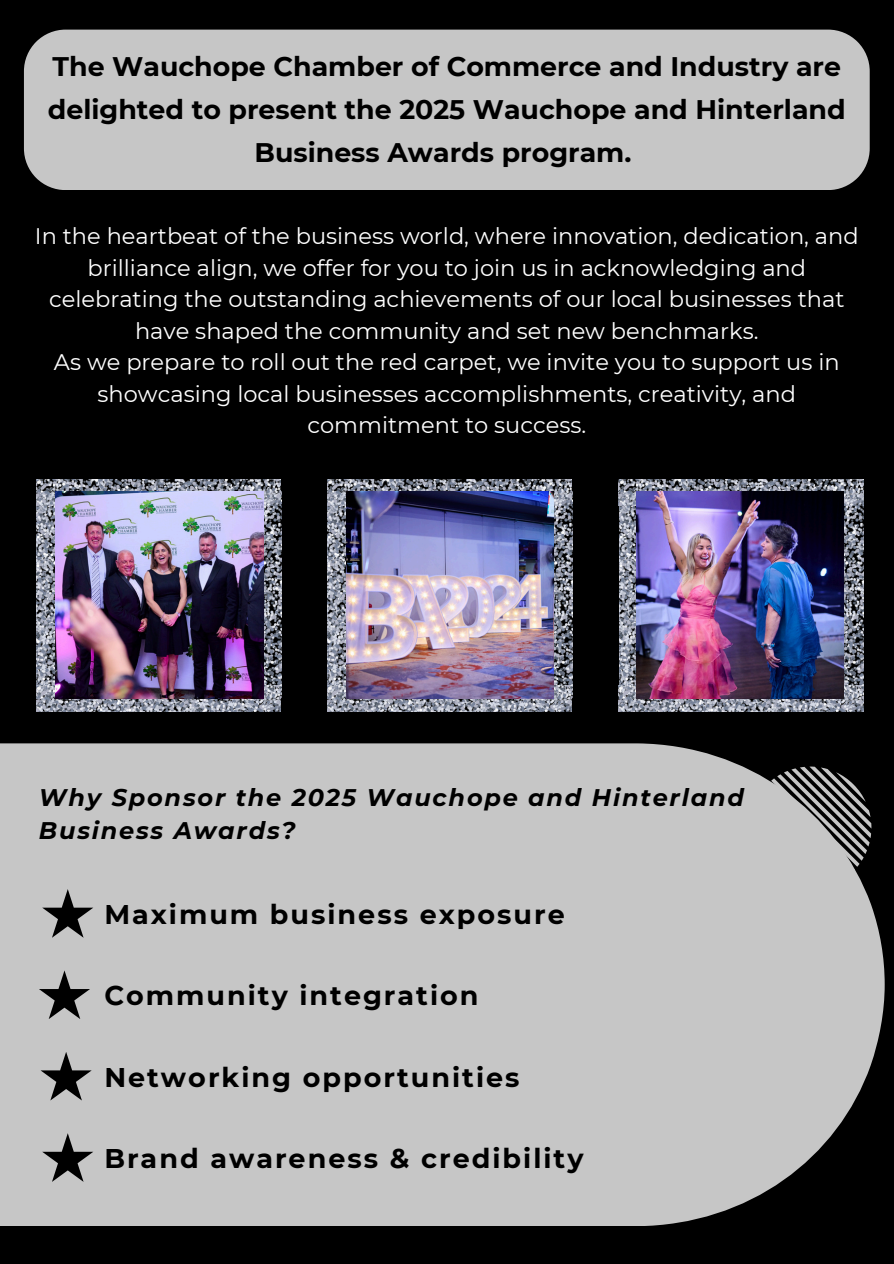
<style>
.page{position:relative;width:894px;height:1264px;background:#fff}
.page>*{position:absolute;margin:0;border:0;box-sizing:border-box;transform-origin:0 0}
.t1{font:700 27px "Montserrat";letter-spacing:.075em;color:#000}
.t2{font:700 26.85px/42.8px "Montserrat";color:#000;text-align:center}
.t3{font:italic 700 24px/32.7px "Montserrat";letter-spacing:.075em;color:#000}
.t4{font:22.5px/31.5px "Montserrat";color:#fff;text-align:center}
</style>
<div class="page">
<div style="left:0;top:0;width:893px;height:1263px;background:#000"></div>
<div style="left:0;top:743px;width:884px;height:483px;background:#c6c6c6"></div>
<svg style="left:42px;top:889px;width:51px;height:48px"></svg>
<svg style="left:39px;top:970px;width:51px;height:49px"></svg>
<svg style="left:41px;top:1051px;width:51px;height:49px"></svg>
<svg style="left:42px;top:1133px;width:51px;height:48px"></svg>
<img style="left:37px;top:505px;width:19px;height:181px">
<img style="left:263px;top:492px;width:18px;height:207px">
<img style="left:36px;top:479px;width:244px;height:26px">
<img style="left:36px;top:686px;width:244px;height:26px">
<img style="left:56px;top:492px;width:207px;height:207px">
<img style="left:328px;top:505px;width:18px;height:181px">
<img style="left:553px;top:492px;width:19px;height:207px">
<img style="left:327px;top:479px;width:244px;height:26px">
<img style="left:327px;top:686px;width:244px;height:26px">
<img style="left:346px;top:492px;width:207px;height:207px">
<img style="left:619px;top:505px;width:17px;height:181px">
<img style="left:843px;top:492px;width:20px;height:207px">
<img style="left:618px;top:479px;width:244px;height:26px">
<img style="left:618px;top:686px;width:244px;height:26px">
<img style="left:636px;top:492px;width:207px;height:207px">
<svg style="left:749px;top:766px;width:122px;height:122px"></svg>
<div style="left:24px;top:30px;width:845px;height:160px;background:#c6c6c6"></div>
<p class="t2" style="left:48px;top:45px;width:799px">The Wauchope Chamber of Commerce and Industry are delighted to present the 2025 Wauchope and Hinterland<br>Business Awards program.</p>
<p class="t4" style="left:35px;top:220px;width:825px">In the heartbeat of the business world, where innovation, dedication, and brilliance align, we offer for you to join us in acknowledging and celebrating the outstanding achievements of our local businesses that have shaped the community and set new benchmarks.</p>
<p class="t4" style="left:54px;top:346px;width:787px">As we prepare to roll out the red carpet, we invite you to support us in showcasing local businesses accomplishments, creativity, and commitment to success.</p>
<p class="t3" style="left:39px;top:781px;width:706px">Why Sponsor the 2025 Wauchope and Hinterland<br>Business Awards?</p>
<p class="t1" style="left:104px;top:897px;width:462px">Maximum business exposure</p>
<p class="t1" style="left:104px;top:979px;width:375px">Community integration</p>
<p class="t1" style="left:104px;top:1060px;width:416px">Networking opportunities</p>
<p class="t1" style="left:104px;top:1142px;width:480px">Brand awareness &amp; credibility</p>
</div>
